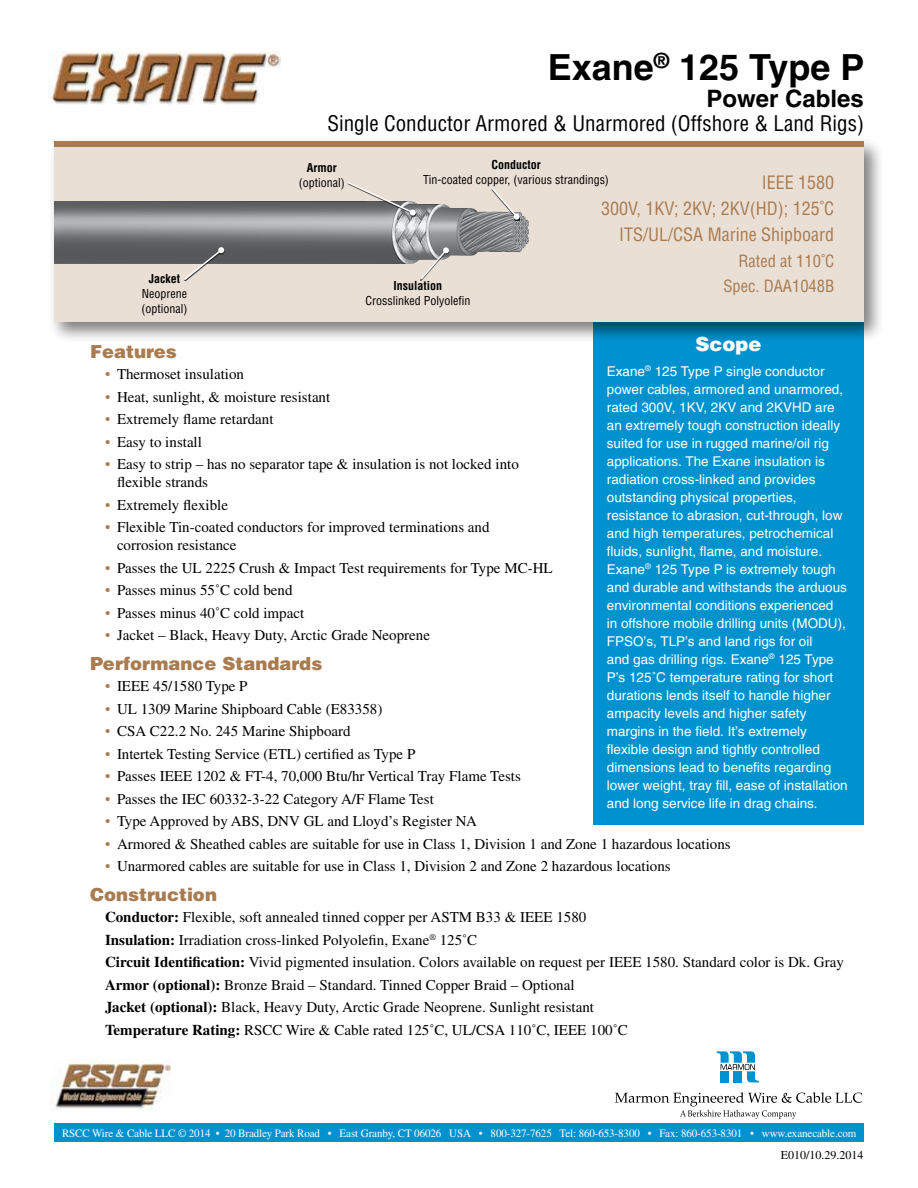
<style>
.page{position:relative;width:918px;height:1188px;background:#fff}
.page>*{position:absolute;margin:0;border:0;box-sizing:border-box;transform-origin:0 0}
.t1{font:700 36px "Helvetica";color:#000}
.t2{font:700 24px "Helvetica";color:#000}
.t3{font:condensed 21px "Helvetica";color:#000}
.t4{font:900 19.5px "Helvetica";color:#fff}
.t5{font:condensed 18px/25.8px "Helvetica";color:#a97b50;text-align:right}
.t6{font:900 18px "Helvetica";color:#a97b50}
.t7{font:condensed 16.5px/25.8px "Helvetica";color:#a97b50;text-align:right}
.t8{font:15px/22.5px "Times";color:#000}
.t9{font:13.5px/18px "Helvetica";color:#fff}
.t10{font:condensed 12px/15px "Helvetica";color:#000}
.t11{font:700 condensed 12px "Helvetica";color:#000}
.t12{font:12px "Times";color:#000}
.t13{font:11.25px "Times";letter-spacing:-.01em;color:#fff}
.s1{color:#a97b50}
.s2{font-weight:700}
</style>
<div class="page">
<div style="left:54px;top:1124px;width:810px;height:18px;background:#0092d0"></div>
<img style="left:50px;top:1059px;width:121px;height:52px">
<svg style="left:717px;top:1051px;width:42px;height:31px"></svg>
<svg style="left:615px;top:1092px;width:247px;height:27px"></svg>
<div style="left:593px;top:321px;width:270px;height:503px;background:#0092cf"></div>
<div style="left:48px;top:137px;width:837px;height:206px;background:#000;opacity:.5"></div>
<div style="left:54px;top:142px;width:810px;height:180px;background:#eadfd5"></div>
<div style="left:54px;top:141px;width:810px;height:6px;background:#a97b50"></div>
<img style="left:54px;top:201px;width:475px;height:63px">
<img style="left:48px;top:51px;width:233px;height:53px">
<svg style="left:182px;top:247px;width:42px;height:34px"></svg>
<div style="left:421px;top:248px;width:28px;height:33px;background:#000;opacity:.75"></div>
<svg style="left:419px;top:248px;width:29px;height:33px"></svg>
<div style="left:443px;top:247px;width:6px;height:7px;background:#fff;border-radius:50%"></div>
<div style="left:348px;top:183px;width:68px;height:34px;background:#000;opacity:.75"></div>
<svg style="left:346px;top:182px;width:69px;height:33px"></svg>
<div style="left:410px;top:209px;width:6px;height:7px;background:#fff;border-radius:50%"></div>
<div style="left:491px;top:189px;width:29px;height:32px;background:#000;opacity:.75"></div>
<svg style="left:490px;top:188px;width:29px;height:31px"></svg>
<div style="left:513px;top:213px;width:7px;height:7px;background:#fff;border-radius:50%"></div>
<p class="t11" style="left:149px;top:271px;width:33px">Jacket</p>
<p class="t10" style="left:141px;top:286px;width:47px">Neoprene (optional)</p>
<h1 class="t1" style="left:548px;top:46px;width:318px">Exane<sup>®</sup> 125 Type P</h1>
<h2 class="t2" style="left:707px;top:84px;width:159px">Power Cables</h2>
<h3 class="t3" style="left:327px;top:111px;width:538px">Single Conductor Armored &amp; Unarmored (Offshore &amp; Land Rigs)</h3>
<p class="t11" style="left:307px;top:160px;width:31px">Armor</p>
<p class="t10" style="left:299px;top:175px;width:47px">(optional)</p>
<p class="t11" style="left:491px;top:157px;width:51px">Conductor</p>
<p class="t10" style="left:423px;top:172px;width:187px">Tin-coated copper, (various strandings)</p>
<p class="t5" style="left:601px;top:170px;width:235px">IEEE 1580<br>300V, 1KV; 2KV; 2KV(HD); 125˚C<br>ITS/UL/CSA Marine Shipboard</p>
<p class="t7" style="left:723px;top:247px;width:112px">Rated at 110˚C<br>Spec. DAA1048B</p>
<p class="t11" style="left:394px;top:278px;width:50px">Insulation</p>
<p class="t10" style="left:365px;top:293px;width:106px">Crosslinked Polyolefin</p>
<h3 class="t4" style="left:695px;top:331px;width:68px">Scope</h3>
<p class="t9" style="left:607px;top:362px;width:242px">Exane<sup>®</sup> 125 Type P single conductor power cables, armored and unarmored, rated 300V, 1KV, 2KV and 2KVHD are an extremely tough construction ideally suited for use in rugged marine/oil rig applications. The Exane insulation is radiation cross-linked and provides outstanding physical properties, resistance to abrasion, cut-through, low and high temperatures, petrochemical fluids, sunlight, flame, and moisture.<br>Exane<sup>®</sup> 125 Type P is extremely tough and durable and withstands the arduous environmental conditions experienced<br>in offshore mobile drilling units (MODU), FPSO’s, TLP’s and land rigs for oil<br>and gas drilling rigs. Exane<sup>®</sup> 125 Type P’s 125˚C temperature rating for short durations lends itself to handle higher ampacity levels and higher safety margins in the field. It’s extremely flexible design and tightly controlled dimensions lead to benefits regarding lower weight, tray fill, ease of installation and long service life in drag chains.</p>
<p class="t6" style="left:90px;top:340px;width:88px">Features</p>
<p class="t8" style="left:105px;top:363px;width:141px"><span class="s1">•</span> Thermoset insulation</p>
<p class="t8" style="left:105px;top:385px;width:227px"><span class="s1">•</span> Heat, sunlight, &amp; moisture resistant</p>
<p class="t8" style="left:105px;top:408px;width:170px"><span class="s1">•</span> Extremely flame retardant</p>
<p class="t8" style="left:105px;top:430px;width:99px"><span class="s1">•</span> Easy to install</p>
<p class="t8" style="left:117px;top:455px;width:403px;line-height:18px;text-indent:-12px"><span class="s1">•</span> Easy to strip – has no separator tape &amp; insulation is not locked into flexible strands</p>
<p class="t8" style="left:105px;top:493px;width:125px"><span class="s1">•</span> Extremely flexible</p>
<p class="t8" style="left:117px;top:518px;width:374px;line-height:18px;text-indent:-12px"><span class="s1">•</span> Flexible Tin-coated conductors for improved terminations and corrosion resistance</p>
<p class="t8" style="left:105px;top:556px;width:449px"><span class="s1">•</span> Passes the UL 2225 Crush &amp; Impact Test requirements for Type MC-HL</p>
<p class="t8" style="left:105px;top:579px;width:189px"><span class="s1">•</span> Passes minus 55˚C cold bend</p>
<p class="t8" style="left:105px;top:601px;width:201px"><span class="s1">•</span> Passes minus 40˚C cold impact</p>
<p class="t8" style="left:105px;top:624px;width:327px"><span class="s1">•</span> Jacket – Black, Heavy Duty, Arctic Grade Neoprene</p>
<p class="t6" style="left:90px;top:652px;width:234px">Performance Standards</p>
<p class="t8" style="left:105px;top:675px;width:144px"><span class="s1">•</span> IEEE 45/1580 Type P</p>
<p class="t8" style="left:105px;top:697px;width:279px"><span class="s1">•</span> UL 1309 Marine Shipboard Cable (E83358)</p>
<p class="t8" style="left:105px;top:720px;width:247px"><span class="s1">•</span> CSA C22.2 No. 245 Marine Shipboard</p>
<p class="t8" style="left:105px;top:742px;width:312px"><span class="s1">•</span> Intertek Testing Service (ETL) certified as Type P</p>
<p class="t8" style="left:105px;top:765px;width:417px"><span class="s1">•</span> Passes IEEE 1202 &amp; FT-4, 70,000 Btu/hr Vertical Tray Flame Tests</p>
<p class="t8" style="left:105px;top:787px;width:330px"><span class="s1">•</span> Passes the IEC 60332-3-22 Category A/F Flame Test</p>
<p class="t8" style="left:105px;top:810px;width:373px"><span class="s1">•</span> Type Approved by ABS, DNV GL and Lloyd’s Register NA</p>
<p class="t8" style="left:105px;top:832px;width:627px"><span class="s1">•</span> Armored &amp; Sheathed cables are suitable for use in Class 1, Division 1 and Zone 1 hazardous locations</p>
<p class="t8" style="left:105px;top:855px;width:567px"><span class="s1">•</span> Unarmored cables are suitable for use in Class 1, Division 2 and Zone 2 hazardous locations</p>
<p class="t6" style="left:90px;top:883px;width:129px">Construction</p>
<p class="t8" style="left:105px;top:906px;width:740px"><span class="s2">Conductor:</span> Flexible, soft annealed tinned copper per ASTM B33 &amp; IEEE 1580<br><span class="s2">Insulation:</span> Irradiation cross-linked Polyolefin, Exane<sup>®</sup> 125˚C<br><span class="s2">Circuit Identification:</span> Vivid pigmented insulation. Colors available on request per IEEE 1580. Standard color is Dk. Gray <span class="s2">Armor (optional):</span> Bronze Braid – Standard. Tinned Copper Braid – Optional<br><span class="s2">Jacket (optional):</span> Black, Heavy Duty, Arctic Grade Neoprene. Sunlight resistant<br><span class="s2">Temperature Rating:</span> RSCC Wire &amp; Cable rated 125˚C, UL/CSA 110˚C, IEEE 100˚C</p>
<p class="t13" style="left:62px;top:1127px;width:796px">RSCC Wire &amp; Cable LLC © 2014 • 20 Bradley Park Road • East Granby, CT 06026 USA • 800-327-7625 Tel: 860-653-8300 • Fax: 860-653-8301 • www.exanecable.com</p>
<p class="t12" style="left:781px;top:1148px;width:84px">E010/10.29.2014</p>
</div>
